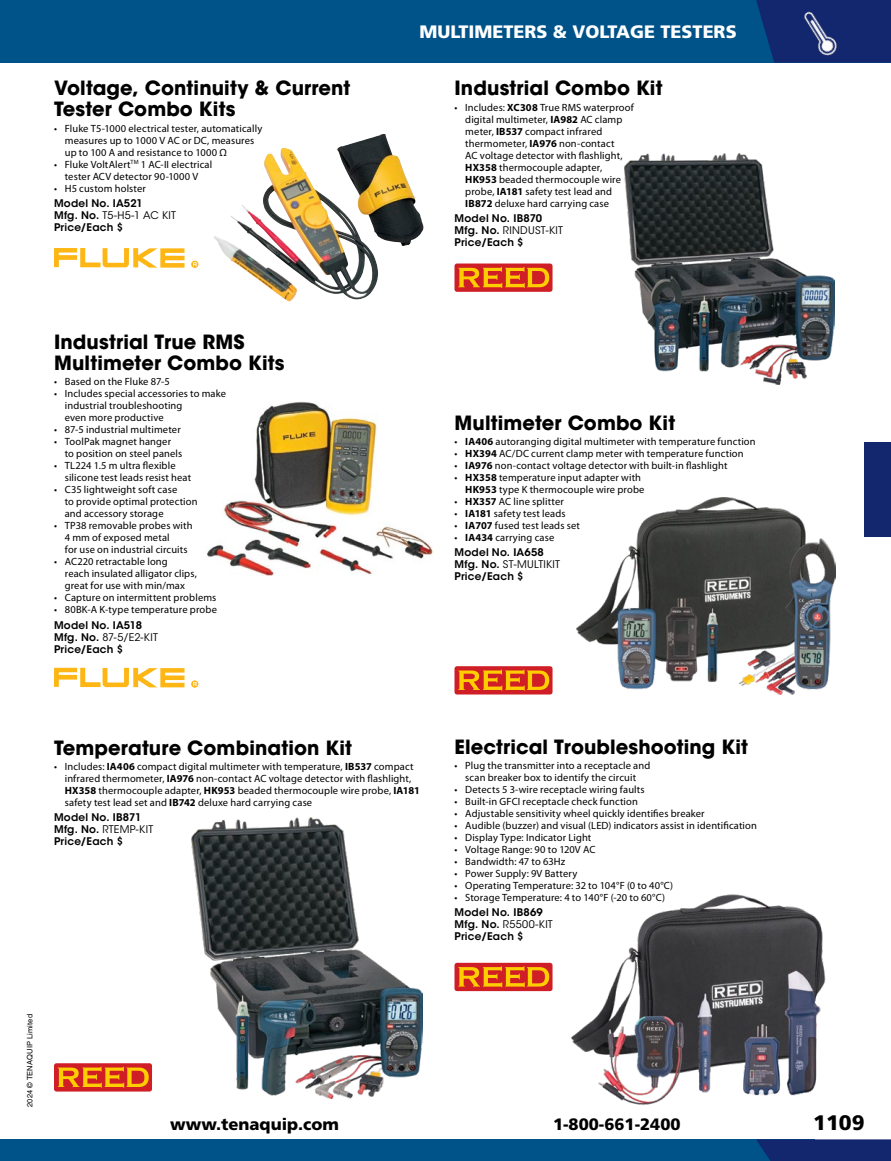
<style>
.page{position:relative;width:891px;height:1161px;background:#fff}
.page>*{position:absolute;margin:0;border:0;box-sizing:border-box;transform-origin:0 0}
.t1{font:900 21px "Frutiger LT Std";color:#000}
.Sub_Header{font:700 19.5px/21px "ITC Avant Garde Std";letter-spacing:.005em;color:#000}
.t2{font:900 18px "Frutiger LT Std";color:#fff}
.t3{font:900 16.5px "Frutiger LT Std";color:#000}
.Bullets{font:10.5px/12px "Myriad Pro";letter-spacing:.01em;color:#000}
.Model{font:600 10.5px/12px "ITC Avant Garde Std";letter-spacing:.02em;color:#000}
.t4{font:7.5px "Helvetica LT Std";letter-spacing:.02em;color:#000}
.s1{font-weight:400}
.s2{font-weight:700}
</style>
<div class="page">
<div style="left:0;top:1139px;width:815px;height:22px;background:#005388"></div>
<svg style="left:756px;top:1139px;width:135px;height:22px;background:#142b71"></svg>
<div style="left:0;top:0;width:891px;height:63px;background:#005388"></div>
<svg style="left:756px;top:0;width:135px;height:63px;background:#112b70"></svg>
<div style="left:864px;top:442px;width:27px;height:95px;background:#13276e"></div>
<img style="left:795px;top:8px;width:47px;height:55px">
<img style="left:207px;top:402px;width:227px;height:174px">
<svg style="left:54px;top:248px;width:131px;height:20px"></svg>
<svg style="left:191px;top:261px;width:7px;height:7px"></svg>
<svg style="left:54px;top:668px;width:131px;height:19px"></svg>
<svg style="left:191px;top:680px;width:7px;height:8px"></svg>
<img style="left:261px;top:134px;width:163px;height:152px">
<div style="left:455px;top:264px;width:98px;height:28px;background:#cf1e25;border-radius:3px"></div>
<svg style="left:458px;top:267px;width:91px;height:21px"></svg>
<div style="left:455px;top:963px;width:98px;height:28px;background:#cf1e25;border-radius:3px"></div>
<svg style="left:458px;top:966px;width:91px;height:21px"></svg>
<div style="left:54px;top:1063px;width:98px;height:29px;background:#cf1e25;border-radius:3px"></div>
<svg style="left:58px;top:1067px;width:91px;height:21px"></svg>
<img style="left:624px;top:153px;width:211px;height:231px">
<img style="left:571px;top:894px;width:255px;height:211px">
<img style="left:191px;top:818px;width:231px;height:281px">
<img style="left:577px;top:498px;width:259px;height:196px">
<div style="left:455px;top:666px;width:98px;height:29px;background:#cf1e25;border-radius:3px"></div>
<svg style="left:458px;top:670px;width:91px;height:21px"></svg>
<p class="Sub_Header" style="left:54px;top:78px;width:298px">Voltage, Continuity &amp; Current<br>Tester Combo Kits</p>
<p class="Bullets" style="left:65px;top:122px;width:199px;text-indent:-11px">• Fluke T5-1000 electrical tester, automatically measures up to 1000 V AC or DC, measures up to 100 A and resistance to 1000 Ω</p>
<p class="Bullets" style="left:54px;top:158px;width:160px;text-align:center">• Fluke VoltAlert<sup>TM</sup> 1 AC-II electrical tester ACV detector 90-1000 V</p>
<p class="Bullets" style="left:54px;top:182px;width:94px">• H5 custom holster</p>
<p class="Model" style="left:54px;top:197px;width:123px">Model No. IA521<br>Mfg. No. <span class="s1">T5-H5-1 AC KIT<br></span>Price/Each $</p>
<p class="t2" style="left:419px;top:21px;width:319px">MULTIMETERS &amp; VOLTAGE TESTERS</p>
<p class="Sub_Header" style="left:454px;top:78px;width:210px">Industrial Combo Kit</p>
<p class="Bullets" style="left:465px;top:101px;width:170px;text-indent:-11px">• Includes: <span class="s2">XC308</span> True RMS waterproof digital multimeter, <span class="s2">IA982</span> AC clamp meter, <span class="s2">IB537</span> compact infrared thermometer, <span class="s2">IA976</span> non-contact<br>AC voltage detector with flashlight, <span class="s2">HX358</span> thermocouple adapter, <span class="s2">HK953</span> beaded thermocouple wire probe, <span class="s2">IA181</span> safety test lead and <span class="s2">IB872</span> deluxe hard carrying case</p>
<p class="Model" style="left:454px;top:212px;width:110px">Model No. IB870<br>Mfg. No. <span class="s1">RINDUST-KIT<br></span>Price/Each $</p>
<p class="Sub_Header" style="left:54px;top:331px;width:232px">Industrial True RMS<br>Multimeter Combo Kits</p>
<p class="Bullets" style="left:54px;top:376px;width:117px">• Based on the Fluke 87-5</p>
<p class="Bullets" style="left:65px;top:388px;width:163px;text-indent:-11px">• Includes special accessories to make industrial troubleshooting<br>even more productive</p>
<p class="Bullets" style="left:54px;top:424px;width:128px">• 87-5 industrial multimeter</p>
<p class="Bullets" style="left:65px;top:436px;width:119px;text-indent:-11px">• ToolPak magnet hanger to position on steel panels</p>
<p class="Bullets" style="left:65px;top:460px;width:128px;text-indent:-11px">• TL224 1.5 m ultra flexible silicone test leads resist heat</p>
<p class="Bullets" style="left:65px;top:484px;width:134px;text-indent:-11px">• C35 lightweight soft case<br>to provide optimal protection and accessory storage</p>
<p class="Bullets" style="left:65px;top:520px;width:129px;text-indent:-11px">• TP38 removable probes with<br>4 mm of exposed metal<br>for use on industrial circuits</p>
<p class="Bullets" style="left:65px;top:556px;width:134px;text-indent:-11px">• AC220 retractable long<br>reach insulated alligator clips, great for use with min/max</p>
<p class="Bullets" style="left:54px;top:592px;width:164px">• Capture on intermittent problems</p>
<p class="Bullets" style="left:54px;top:604px;width:164px">• 80BK-A K-type temperature probe</p>
<p class="Model" style="left:54px;top:619px;width:105px">Model No. IA518<br>Mfg. No. <span class="s1">87-5/E2-KIT<br></span>Price/Each $</p>
<p class="Sub_Header" style="left:454px;top:412px;width:222px">Multimeter Combo Kit</p>
<p class="Bullets" style="left:454px;top:436px;width:303px">• <span class="s2">IA406</span> autoranging digital multimeter with temperature function</p>
<p class="Bullets" style="left:454px;top:448px;width:291px">• <span class="s2">HX394</span> AC/DC current clamp meter with temperature function</p>
<p class="Bullets" style="left:454px;top:460px;width:275px">• <span class="s2">IA976</span> non-contact voltage detector with built-in flashlight</p>
<p class="Bullets" style="left:465px;top:472px;width:181px;text-indent:-11px">• <span class="s2">HX358</span> temperature input adapter with<br><span class="s2">HK953</span> type K thermocouple wire probe</p>
<p class="Bullets" style="left:454px;top:496px;width:111px">• <span class="s2">HX357</span> AC line splitter</p>
<p class="Bullets" style="left:454px;top:508px;width:113px">• <span class="s2">IA181</span> safety test leads</p>
<p class="Bullets" style="left:454px;top:520px;width:127px">• <span class="s2">IA707</span> fused test leads set</p>
<p class="Bullets" style="left:454px;top:532px;width:101px">• <span class="s2">IA434</span> carrying case</p>
<p class="Model" style="left:454px;top:546px;width:107px">Model No. IA658<br>Mfg. No. <span class="s1">ST-MULTIKIT<br></span>Price/Each $</p>
<p class="Sub_Header" style="left:54px;top:737px;width:300px">Temperature Combination Kit</p>
<p class="Bullets" style="left:65px;top:761px;width:357px;text-indent:-11px">• Includes: <span class="s2">IA406</span> compact digital multimeter with temperature, <span class="s2">IB537</span> compact infrared thermometer, <span class="s2">IA976</span> non-contact AC voltage detector with flashlight, <span class="s2">HX358</span> thermocouple adapter, <span class="s2">HK953</span> beaded thermocouple wire probe, <span class="s2">IA181 </span>safety test lead set and <span class="s2">IB742</span> deluxe hard carrying case</p>
<p class="Model" style="left:54px;top:811px;width:101px">Model No. IB871<br>Mfg. No. <span class="s1">RTEMP-KIT<br></span>Price/Each $</p>
<p class="Sub_Header" style="left:454px;top:736px;width:295px">Electrical Troubleshooting Kit</p>
<p class="Bullets" style="left:454px;top:760px;width:197px;text-align:center">• Plug the transmitter into a receptacle and scan breaker box to identify the circuit</p>
<p class="Bullets" style="left:454px;top:784px;width:192px">• Detects 5 3-wire receptacle wiring faults</p>
<p class="Bullets" style="left:454px;top:796px;width:185px">• Built-in GFCI receptacle check function</p>
<p class="Bullets" style="left:454px;top:808px;width:252px">• Adjustable sensitivity wheel quickly identifies breaker</p>
<p class="Bullets" style="left:454px;top:820px;width:304px">• Audible (buzzer) and visual (LED) indicators assist in identification</p>
<p class="Bullets" style="left:454px;top:832px;width:138px">• Display Type: Indicator Light</p>
<p class="Bullets" style="left:454px;top:844px;width:142px">• Voltage Range: 90 to 120V AC</p>
<p class="Bullets" style="left:454px;top:856px;width:112px">• Bandwidth: 47 to 63Hz</p>
<p class="Bullets" style="left:454px;top:868px;width:124px">• Power Supply: 9V Battery</p>
<p class="Bullets" style="left:454px;top:880px;width:220px">• Operating Temperature: 32 to 104°F (0 to 40°C)</p>
<p class="Bullets" style="left:454px;top:892px;width:212px">• Storage Temperature: 4 to 140°F (-20 to 60°C)</p>
<p class="Model" style="left:454px;top:906px;width:100px">Model No. IB869<br>Mfg. No. <span class="s1">R5500-KIT<br></span>Price/Each $</p>
<p class="t4" style="left:25px;top:1107px;width:94px;rotate:-90deg">2024 © TENAQUIP Limited</p>
<h3 class="t3" style="left:170px;top:1114px;width:170px">www.tenaquip.com</h3>
<h3 class="t3" style="left:553px;top:1114px;width:129px">1-800-661-2400</h3>
<h1 class="t1" style="left:813px;top:1110px;width:53px">1109</h1>
</div>
